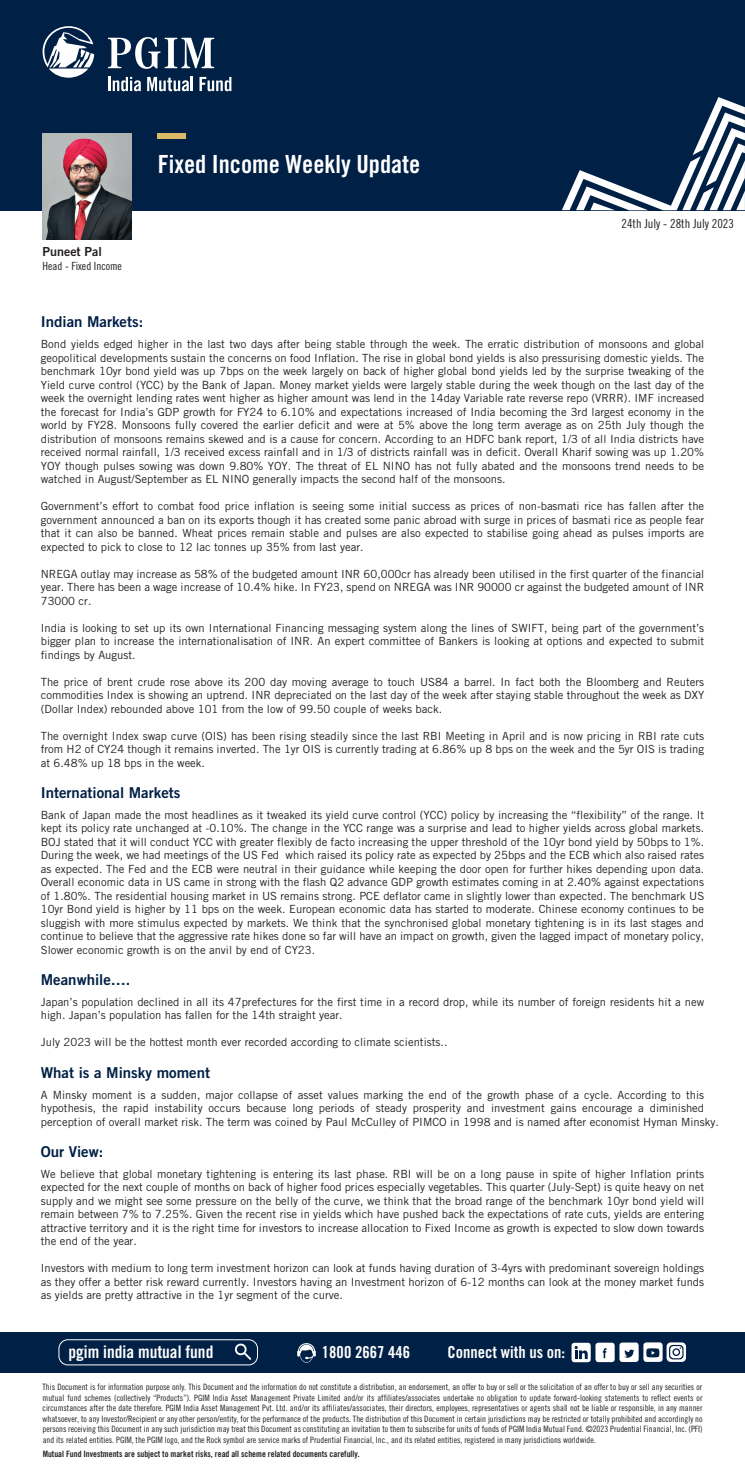
<style>
.page{position:relative;width:745px;height:1471px;background:#fff}
.page>*{position:absolute;margin:0;border:0;box-sizing:border-box;transform-origin:0 0}
.t1{font:700 condensed 25px "Prudential Modern";color:#fff}
.t2{font:700 condensed 17.38px "Prudential Modern";color:#fff}
.t3{font:700 condensed 16.5px "Prudential Modern";color:#fff}
.t4{font:700 15px "Prudential Modern";color:#002045}
.t5{font:condensed 12.5px "Prudential Modern";color:#231f20}
.t6{font:700 12.5px "Prudential Modern";color:#231f20}
.t7{font:500 11.25px/13.5px "Prudential Modern";color:#231f20;text-align:justify}
.t8{font:condensed 11.25px "Prudential Modern";color:#231f20}
.t9{font:condensed 8.75px/10.5px "Prudential Modern";color:#231f20;text-align:justify}
.t10{font:700 condensed 8.75px "Prudential Modern";color:#231f20}
</style>
<div class="page">
<div style="left:0;top:0;width:744px;height:210px;background:#002045"></div>
<svg style="left:562px;top:97px;width:182px;height:113px"></svg>
<svg style="left:43px;top:26px;width:51px;height:52px"></svg>
<svg style="left:108px;top:37px;width:106px;height:32px"></svg>
<svg style="left:108px;top:77px;width:33px;height:14px"></svg>
<svg style="left:147px;top:77px;width:46px;height:14px"></svg>
<svg style="left:199px;top:77px;width:32px;height:14px"></svg>
<div style="left:158px;top:133px;width:28px;height:6px;background:#dcb967"></div>
<img style="left:43px;top:133px;width:88px;height:107px">
<div style="left:0;top:1332px;width:744px;height:40px;background:#002045"></div>
<div style="left:595px;top:1342px;width:19px;height:20px;background:#fff;border-radius:3px"></div>
<svg style="left:602px;top:1348px;width:4px;height:10px"></svg>
<div style="left:619px;top:1342px;width:19px;height:20px;background:#fff;border-radius:3px"></div>
<svg style="left:624px;top:1349px;width:10px;height:8px"></svg>
<div style="left:643px;top:1342px;width:19px;height:19px;background:#fff;border-radius:3px"></div>
<svg style="left:646px;top:1348px;width:13px;height:9px"></svg>
<div style="left:571px;top:1342px;width:19px;height:20px;background:#fff;border-radius:3px"></div>
<svg style="left:574px;top:1346px;width:13px;height:13px"></svg>
<svg style="left:297px;top:1343px;width:18px;height:19px"></svg>
<svg style="left:234px;top:1343px;width:17px;height:16px"></svg>
<div style="left:58px;top:1339px;width:200px;height:26px;border:1px solid #fff;border-radius:9px"></div>
<svg style="left:666px;top:1342px;width:19px;height:19px"></svg>
<svg style="left:668px;top:1344px;width:15px;height:15px"></svg>
<p class="t6" style="left:43px;top:244px;width:61px">Puneet Pal</p>
<p class="t8" style="left:43px;top:259px;width:81px">Head - Fixed Income</p>
<h1 class="t1" style="left:158px;top:149px;width:264px">Fixed Income Weekly Update</h1>
<p class="t5" style="left:621px;top:216px;width:114px">24th July - 28th July 2023</p>
<h3 class="t4" style="left:41px;top:313px;width:104px">Indian Markets:</h3>
<p class="t7" style="left:41px;top:337px;width:664px">Bond yields edged higher in the last two days after being stable through the week. The erratic distribution of monsoons and global geopolitical developments sustain the concerns on food Inflation. The rise in global bond yields is also pressurising domestic yields. The benchmark 10yr bond yield was up 7bps on the week largely on back of higher global bond yields led by the surprise tweaking of the Yield curve control (YCC) by the Bank of Japan. Money market yields were largely stable during the week though on the last day of the week the overnight lending rates went higher as higher amount was lend in the 14day Variable rate reverse repo (VRRR). IMF increased the forecast for India’s GDP growth for FY24 to 6.10% and expectations increased of India becoming the 3rd largest economy in the world by FY28. Monsoons fully covered the earlier deficit and were at 5% above the long term average as on 25th July though the distribution of monsoons remains skewed and is a cause for concern. According to an HDFC bank report, 1/3 of all India districts have received normal rainfall, 1/3 received excess rainfall and in 1/3 of districts rainfall was in deficit. Overall Kharif sowing was up 1.20% YOY though pulses sowing was down 9.80% YOY. The threat of EL NINO has not fully abated and the monsoons trend needs to be watched in August/September as EL NINO generally impacts the second half of the monsoons.</p>
<p class="t7" style="left:41px;top:499px;width:664px">Government’s effort to combat food price inflation is seeing some initial success as prices of non-basmati rice has fallen after the government announced a ban on its exports though it has created some panic abroad with surge in prices of basmati rice as people fear that it can also be banned. Wheat prices remain stable and pulses are also expected to stabilise going ahead as pulses imports are expected to pick to close to 12 lac tonnes up 35% from last year.</p>
<p class="t7" style="left:41px;top:567px;width:664px">NREGA outlay may increase as 58% of the budgeted amount INR 60,000cr has already been utilised in the first quarter of the financial year. There has been a wage increase of 10.4% hike. In FY23, spend on NREGA was INR 90000 cr against the budgeted amount of INR 73000 cr.</p>
<p class="t7" style="left:41px;top:621px;width:664px">India is looking to set up its own International Financing messaging system along the lines of SWIFT, being part of the government’s bigger plan to increase the internationalisation of INR. An expert committee of Bankers is looking at options and expected to submit findings by August.</p>
<p class="t7" style="left:41px;top:675px;width:664px">The price of brent crude rose above its 200 day moving average to touch US84 a barrel. In fact both the Bloomberg and Reuters commodities Index is showing an uptrend. INR depreciated on the last day of the week after staying stable throughout the week as DXY (Dollar Index) rebounded above 101 from the low of 99.50 couple of weeks back.</p>
<p class="t7" style="left:41px;top:729px;width:664px">The overnight Index swap curve (OIS) has been rising steadily since the last RBI Meeting in April and is now pricing in RBI rate cuts from H2 of CY24 though it remains inverted. The 1yr OIS is currently trading at 6.86% up 8 bps on the week and the 5yr OIS is trading at 6.48% up 18 bps in the week.</p>
<h3 class="t4" style="left:41px;top:783px;width:141px">International Markets</h3>
<p class="t7" style="left:41px;top:808px;width:664px">Bank of Japan made the most headlines as it tweaked its yield curve control (YCC) policy by increasing the “flexibility” of the range. It kept its policy rate unchanged at -0.10%. The change in the YCC range was a surprise and lead to higher yields across global markets.<br>BOJ stated that it will conduct YCC with greater flexibly de facto increasing the upper threshold of the 10yr bond yield by 50bps to 1%.<br>During the week, we had meetings of the US Fed which raised its policy rate as expected by 25bps and the ECB which also raised rates as expected. The Fed and the ECB were neutral in their guidance while keeping the door open for further hikes depending upon data.<br>Overall economic data in US came in strong with the flash Q2 advance GDP growth estimates coming in at 2.40% against expectations of 1.80%. The residential housing market in US remains strong. PCE deflator came in slightly lower than expected. The benchmark US 10yr Bond yield is higher by 11 bps on the week. European economic data has started to moderate. Chinese economy continues to be sluggish with more stimulus expected by markets. We think that the synchronised global monetary tightening is in its last stages and continue to believe that the aggressive rate hikes done so far will have an impact on growth, given the lagged impact of monetary policy, Slower economic growth is on the anvil by end of CY23.</p>
<h3 class="t4" style="left:41px;top:970px;width:91px">Meanwhile….</h3>
<p class="t7" style="left:41px;top:995px;width:664px">Japan’s population declined in all its 47prefectures for the first time in a record drop, while its number of foreign residents hit a new high. Japan’s population has fallen for the 14th straight year.</p>
<p class="t7" style="left:41px;top:1035px;width:408px">July 2023 will be the hottest month ever recorded according to climate scientists..</p>
<h3 class="t4" style="left:41px;top:1063px;width:171px">What is a Minsky moment</h3>
<p class="t7" style="left:41px;top:1087px;width:679px;text-align:left">A Minsky moment is a sudden, major collapse of asset values marking the end of the growth phase of a cycle. According to this hypothesis, the rapid instability occurs because long periods of steady prosperity and investment gains encourage a diminished perception of overall market risk. The term was coined by Paul McCulley of PIMCO in 1998 and is named after economist Hyman Minsky.</p>
<h3 class="t4" style="left:41px;top:1142px;width:64px">Our View:</h3>
<p class="t7" style="left:41px;top:1166px;width:664px">We believe that global monetary tightening is entering its last phase. RBI will be on a long pause in spite of higher Inflation prints expected for the next couple of months on back of higher food prices especially vegetables. This quarter (July-Sept) is quite heavy on net supply and we might see some pressure on the belly of the curve, we think that the broad range of the benchmark 10yr bond yield will remain between 7% to 7.25%. Given the recent rise in yields which have pushed back the expectations of rate cuts, yields are entering attractive territory and it is the right time for investors to increase allocation to Fixed Income as growth is expected to slow down towards the end of the year.</p>
<p class="t7" style="left:41px;top:1261px;width:664px">Investors with medium to long term investment horizon can look at funds having duration of 3-4yrs with predominant sovereign holdings as they offer a better risk reward currently. Investors having an Investment horizon of 6-12 months can look at the money market funds as yields are pretty attractive in the 1yr segment of the curve.</p>
<h2 class="t2" style="left:68px;top:1341px;width:146px">pgim india mutual fund</h2>
<h3 class="t3" style="left:322px;top:1342px;width:90px">1800 2667 446</h3>
<h3 class="t3" style="left:447px;top:1342px;width:119px">Connect with us on:</h3>
<p class="t9" style="left:43px;top:1381px;width:661px">This Document is for information purpose only. This Document and the information do not constitute a distribution, an endorsement, an offer to buy or sell or the solicitation of an offer to buy or sell any securities or mutual fund schemes (collectively “Products”). PGIM India Asset Management Private Limited and/or its affiliates/associates undertake no obligation to update forward-looking statements to reflect events or circumstances after the date therefore. PGIM India Asset Management Pvt. Ltd. and/or its affiliates/associates, their directors, employees, representatives or agents shall not be liable or responsible, in any manner whatsoever, to any Investor/Recipient or any other person/entity, for the performance of the products. The distribution of this Document in certain jurisdictions may be restricted or totally prohibited and accordingly no persons receiving this Document in any such jurisdiction may treat this Document as constituting an invitation to them to subscribe for units of funds of PGIM India Mutual Fund. ©2023 Prudential Financial, Inc. (PFI) and its related entities. PGIM, the PGIM logo, and the Rock symbol are service marks of Prudential Financial, Inc., and its related entities, registered in many jurisdictions worldwide.</p>
<p class="t10" style="left:43px;top:1448px;width:318px">Mutual Fund Investments are subject to market risks, read all scheme related documents carefully.</p>
</div>
